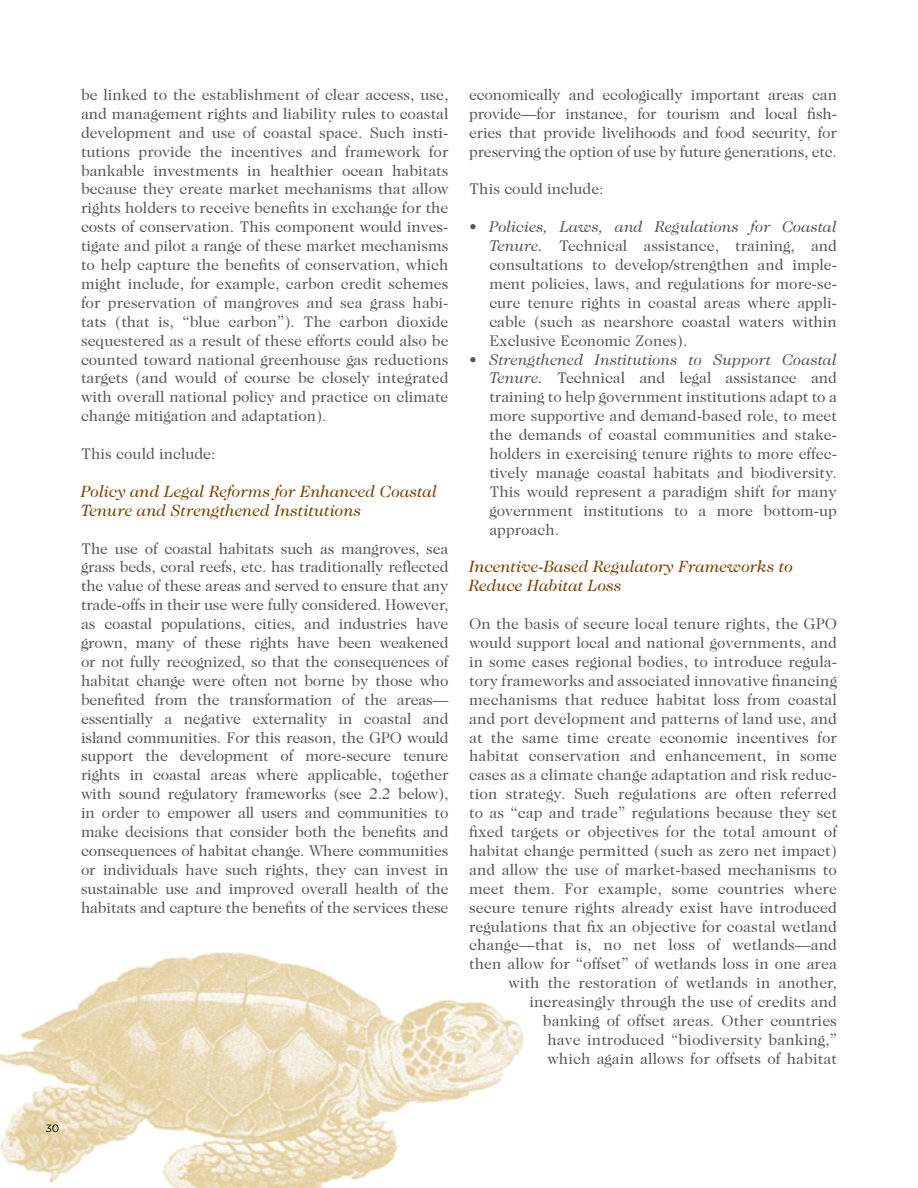
<style>
.page{position:relative;width:918px;height:1188px;background:#fff}
.page>*{position:absolute;margin:0;border:0;box-sizing:border-box;transform-origin:0 0}
.t1{font:italic 16.5px/18.9px "Caslon 224 Std";color:#794400}
.t2{font:15.75px/18.9px "Caslon 224 Std";letter-spacing:.005em;color:#58595b;text-align:justify}
.t3{font:10.5px "Gotham";color:#000}
.s1{font-style:italic}
</style>
<div class="page">
<img style="left:0;top:952px;width:523px;height:236px">
<p class="t2" style="left:81px;top:85px;width:369px">be linked to the establishment of clear access, use, and management rights and liability rules to coastal development and use of coastal space. Such insti&shy;tutions provide the incentives and framework for bankable investments in healthier ocean habitats because they create market mechanisms that allow rights holders to receive benefits in exchange for the costs of conservation. This component would inves&shy;tigate and pilot a range of these market mechanisms to help capture the benefits of conservation, which might include, for example, carbon credit schemes for preservation of mangroves and sea grass habi&shy;tats (that is, “blue carbon”). The carbon dioxide sequestered as a result of these efforts could also be counted toward national greenhouse gas reductions targets (and would of course be closely integrated with overall national policy and practice on climate change mitigation and adaptation).</p>
<p class="t2" style="left:81px;top:444px;width:136px">This could include:</p>
<p class="t1" style="left:81px;top:482px;width:358px">Policy and Legal Reforms for Enhanced Coastal<br>Tenure and Strengthened Institutions</p>
<p class="t2" style="left:81px;top:539px;width:369px">The use of coastal habitats such as mangroves, sea grass beds, coral reefs, etc. has traditionally reflected the value of these areas and served to ensure that any trade-offs in their use were fully considered. However, as coastal populations, cities, and industries have grown, many of these rights have been weakened or not fully recognized, so that the consequences of habitat change were often not borne by those who benefited from the transformation of the areas— essentially a negative externality in coastal and island communities. For this reason, the GPO would support the development of more-secure tenure rights in coastal areas where applicable, together with sound regulatory frameworks (see 2.2 below), in order to empower all users and communities to make decisions that consider both the benefits and consequences of habitat change. Where communities or individuals have such rights, they can invest in sustainable use and improved overall health of the habitats and capture the benefits of the services these</p>
<p class="t2" style="left:469px;top:85px;width:369px">economically and ecologically important areas can provide—for instance, for tourism and local fish&shy;eries that provide livelihoods and food security, for preserving the option of use by future generations, etc.</p>
<p class="t2" style="left:469px;top:179px;width:136px">This could include:</p>
<p class="t2" style="left:489px;top:217px;width:349px;text-indent:-20px">• <span class="s1">Policies, Laws, and Regulations for Coastal Tenure.</span> Technical assistance, training, and consultations to develop/strengthen and imple&shy;ment policies, laws, and regulations for more-se&shy;cure tenure rights in coastal areas where appli&shy;cable (such as nearshore coastal waters within Exclusive Economic Zones).</p>
<p class="t2" style="left:489px;top:350px;width:349px;text-indent:-20px">• <span class="s1">Strengthened Institutions to Support Coastal Tenure.</span> Technical and legal assistance and training to help government institutions adapt to a more supportive and demand-based role, to meet the demands of coastal communities and stake&shy;holders in exercising tenure rights to more effec&shy;tively manage coastal habitats and biodiversity.<br>This would represent a paradigm shift for many government institutions to a more bottom-up approach.</p>
<p class="t1" style="left:469px;top:557px;width:326px">Incentive-Based Regulatory Frameworks to<br>Reduce Habitat Loss</p>
<p class="t2" style="left:469px;top:614px;width:369px;text-align:right">On the basis of secure local tenure rights, the GPO would support local and national governments, and in some cases regional bodies, to introduce regula&shy;tory frameworks and associated innovative financing mechanisms that reduce habitat loss from coastal and port development and patterns of land use, and at the same time create economic incentives for habitat conservation and enhancement, in some cases as a climate change adaptation and risk reduc&shy;tion strategy. Such regulations are often referred to as “cap and trade” regulations because they set fixed targets or objectives for the total amount of habitat change permitted (such as zero net impact) and allow the use of market-based mechanisms to meet them. For example, some countries where secure tenure rights already exist have introduced regulations that fix an objective for coastal wetland change—that is, no net loss of wetlands—and then allow for “offset” of wetlands loss in one area with the restoration of wetlands in another, increasingly through the use of credits and banking of offset areas. Other countries<br>have introduced “biodiversity banking,”<br>which again allows for offsets of habitat</p>
<p class="t3" style="left:45px;top:1123px;width:15px">30</p>
</div>
